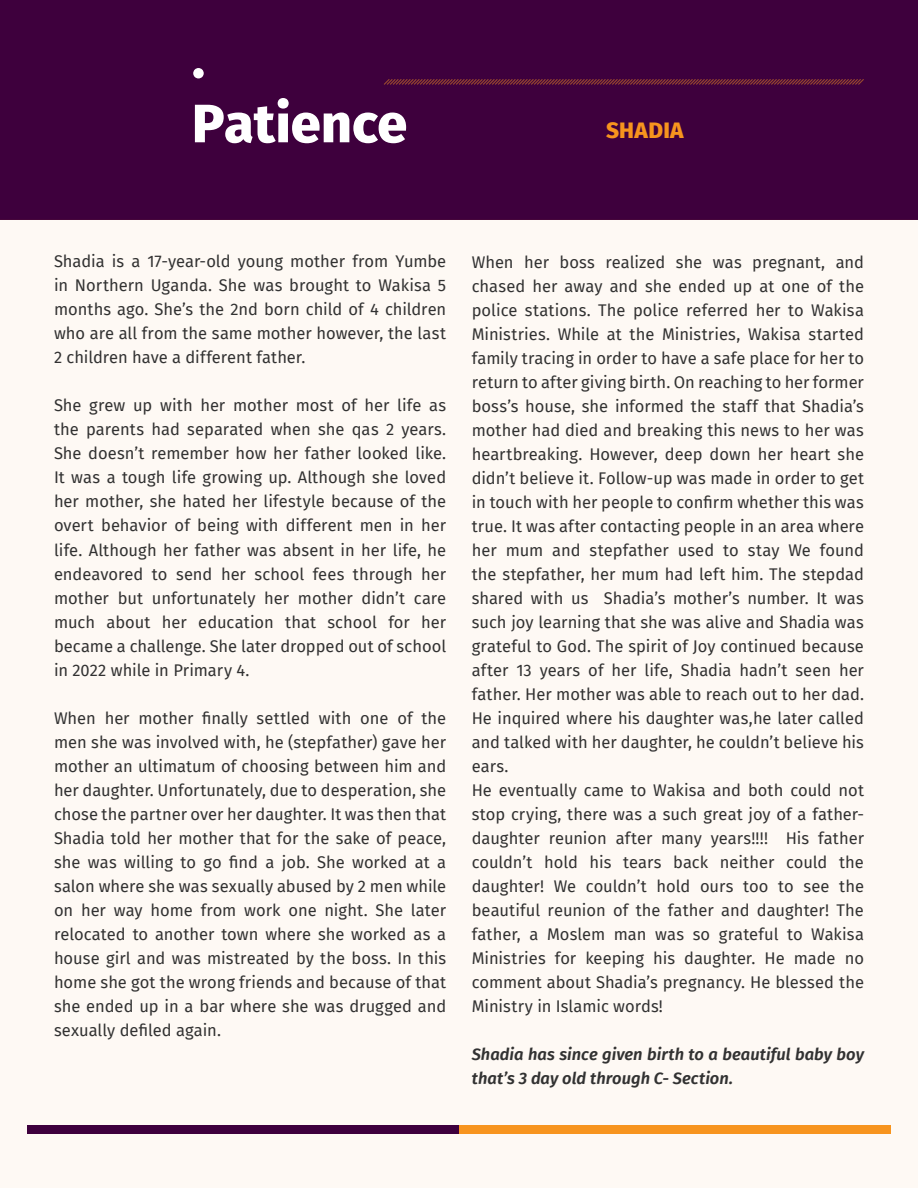
<style>
.page{position:relative;width:918px;height:1188px;background:#fff}
.page>*{position:absolute;margin:0;border:0;box-sizing:border-box;transform-origin:0 0}
.t1{font:800 54px/64.8px "Fira Sans";color:#fff}
.t2{font:800 22.5px "Fira Sans";letter-spacing:.02em;color:#f7941e}
.t3{font:16.5px/24px "Fira Sans";color:#323232;text-align:justify}
.t4{font:italic 600 16.5px/24px "Fira Sans";color:#323232}
</style>
<div class="page">
<div style="left:0;top:0;width:918px;height:220px;background:#3e003d"></div>
<div style="left:0;top:220px;width:918px;height:968px;background:#fef9f4"></div>
<svg style="left:384px;top:79px;width:480px;height:6px"></svg>
<div style="left:27px;top:1125px;width:432px;height:9px;background:#3e003d"></div>
<div style="left:459px;top:1125px;width:432px;height:9px;background:#f7941e"></div>
<h1 class="t1" style="left:192px;top:22px;width:217px">.<br>Patience</h1>
<h2 class="t2" style="left:606px;top:111px;width:79px">SHADIA</h2>
<p class="t3" style="left:54px;top:249px;width:394px">Shadia is a 17-year-old young mother from Yumbe in Northern Uganda. She was brought to Wakisa 5 months ago. She’s the 2nd born child of 4 children who are all from the same mother however, the last 2 children have a different father.</p>
<p class="t3" style="left:54px;top:393px;width:394px">She grew up with her mother most of her life as the parents had separated when she qas 2 years.<br>She doesn’t remember how her father looked like.<br>It was a tough life growing up. Although she loved her mother, she hated her lifestyle because of the overt behavior of being with different men in her life. Although her father was absent in her life, he endeavored to send her school fees through her mother but unfortunately her mother didn’t care much about her education that school for her became a challenge. She later dropped out of school in 2022 while in Primary 4.</p>
<p class="t3" style="left:54px;top:705px;width:394px">When her mother finally settled with one of the men she was involved with, he (stepfather) gave her mother an ultimatum of choosing between him and her daughter. Unfortunately, due to desperation, she chose the partner over her daughter. It was then that Shadia told her mother that for the sake of peace, she was willing to go find a job. She worked at a salon where she was sexually abused by 2 men while on her way home from work one night. She later relocated to another town where she worked as a house girl and was mistreated by the boss. In this home she got the wrong friends and because of that she ended up in a bar where she was drugged and sexually defiled again.</p>
<p class="t3" style="left:472px;top:249px;width:394px;text-align:left">When her boss realized she was pregnant, and chased her away and she ended up at one of the police stations. The police referred her to Wakisa Ministries. While at the Ministries, Wakisa started family tracing in order to have a safe place for her to return to after giving birth. On reaching to her former boss’s house, she informed the staff that Shadia’s mother had died and breaking this news to her was heartbreaking. However, deep down her heart she didn’t believe it. Follow-up was made in order to get in touch with her people to confirm whether this was true. It was after contacting people in an area where her mum and stepfather used to stay We found the stepfather, her mum had left him. The stepdad shared with us Shadia’s mother’s number. It was such joy learning that she was alive and Shadia was grateful to God. The spirit of Joy continued because after 13 years of her life, Shadia hadn’t seen her father. Her mother was able to reach out to her dad.<br>He inquired where his daughter was,he later called and talked with her daughter, he couldn’t believe his ears.<br>He eventually came to Wakisa and both could not stop crying, there was a such great joy of a father&shy;daughter reunion after many years!!!! His father couldn’t hold his tears back neither could the daughter! We couldn’t hold ours too to see the beautiful reunion of the father and daughter! The father, a Moslem man was so grateful to Wakisa Ministries for keeping his daughter. He made no comment about Shadia’s pregnancy. He blessed the Ministry in Islamic words!</p>
<p class="t4" style="left:472px;top:1041px;width:394px">Shadia has since given birth to a beautiful baby boy that’s 3 day old through C- Section.</p>
</div>
